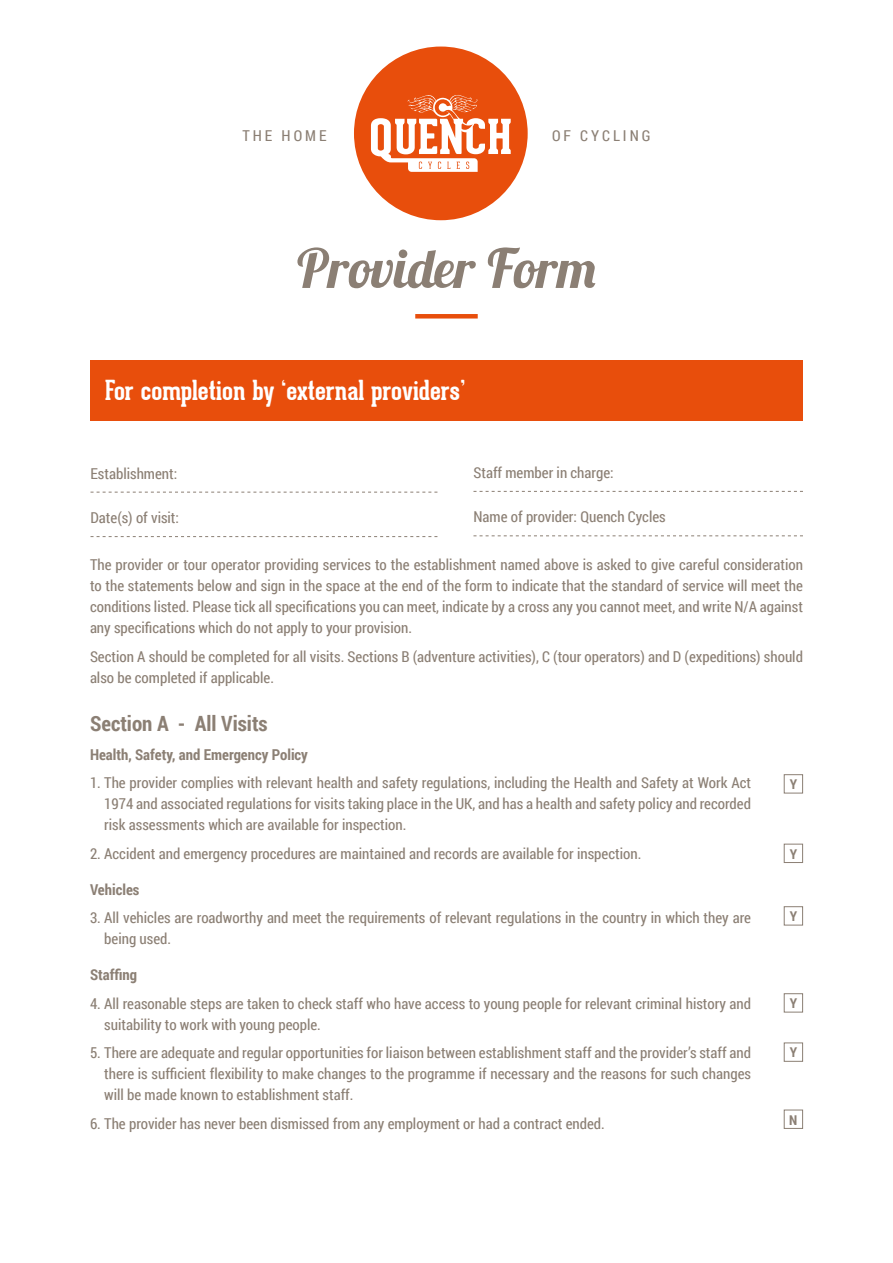
<style>
.page{position:relative;width:893px;height:1263px;background:#fff}
.page>*{position:absolute;margin:0;border:0;box-sizing:border-box;transform-origin:0 0}
.t1{font:54px "Lobster 1.3";color:#8b7f74}
.t2{font:700 27px "Geared Slab";color:#fff}
.t3{font:700 21px "Roboto Condensed";color:#8b7f74}
.t4{font:15px/21px "Roboto Condensed";color:#8b7f74;text-align:justify}
.t5{font:700 15px "Roboto Condensed";color:#8b7f74}
.t6{font:15px "Roboto Condensed";letter-spacing:.2em;color:#8b7f74}
.t7{font:700 13.5px "Roboto Condensed";color:#8b7f74}
</style>
<div class="page">
<div style="left:354px;top:47px;width:174px;height:173px;background:#e84e0c;border-radius:50%"></div>
<svg style="left:371px;top:95px;width:140px;height:77px"></svg>
<hr style="left:415px;top:314px;width:63px;height:4px;background:#e84e0c">
<div style="left:90px;top:360px;width:713px;height:60px;background:#e84e0c"></div>
<svg style="left:91px;top:492px;width:346px;height:1px"></svg>
<svg style="left:91px;top:536px;width:346px;height:1px"></svg>
<svg style="left:473px;top:491px;width:330px;height:1px"></svg>
<svg style="left:473px;top:535px;width:330px;height:1px"></svg>
<div style="left:784px;top:774px;width:19px;height:19px;border:1px solid #8b7f74"></div>
<div style="left:784px;top:844px;width:19px;height:19px;border:1px solid #8b7f74"></div>
<div style="left:784px;top:906px;width:19px;height:19px;border:1px solid #8b7f74"></div>
<div style="left:784px;top:993px;width:19px;height:19px;border:1px solid #8b7f74"></div>
<div style="left:784px;top:1042px;width:19px;height:20px;border:1px solid #8b7f74"></div>
<div style="left:784px;top:1110px;width:19px;height:19px;border:1px solid #8b7f74"></div>
<p class="t4" style="left:242px;top:125px;width:86px">THE HOME</p>
<p class="t6" style="left:552px;top:125px;width:100px">OF CYCLING</p>
<h1 class="t1" style="left:297px;top:234px;width:300px">Provider Form</h1>
<h2 class="t2" style="left:105px;top:374px;width:362px">For completion by ‘external providers’</h2>
<p class="t4" style="left:91px;top:462px;width:88px">Establishment:</p>
<p class="t4" style="left:91px;top:507px;width:90px">Date(s) of visit:</p>
<p class="t4" style="left:473px;top:461px;width:142px">Staff member in charge:</p>
<p class="t4" style="left:473px;top:506px;width:194px">Name of provider: Quench Cycles</p>
<p class="t4" style="left:90px;top:554px;width:714px">The provider or tour operator providing services to the establishment named above is asked to give careful consideration to the statements below and sign in the space at the end of the form to indicate that the standard of service will meet the conditions listed. Please tick all specifications you can meet, indicate by a cross any you cannot meet, and write N/A against any specifications which do not apply to your provision.</p>
<p class="t4" style="left:90px;top:645px;width:714px">Section A should be completed for all visits. Sections B (adventure activities), C (tour operators) and D (expeditions) should also be completed if applicable.</p>
<h3 class="t3" style="left:90px;top:709px;width:179px">Section A - All Visits</h3>
<p class="t5" style="left:90px;top:744px;width:219px">Health, Safety, and Emergency Policy</p>
<p class="t4" style="left:104px;top:772px;width:648px;text-indent:-14px">1. The provider complies with relevant health and safety regulations, including the Health and Safety at Work Act 1974 and associated regulations for visits taking place in the UK, and has a health and safety policy and recorded risk assessments which are available for inspection.</p>
<p class="t4" style="left:90px;top:842px;width:553px">2. Accident and emergency procedures are maintained and records are available for inspection.</p>
<p class="t5" style="left:90px;top:879px;width:51px">Vehicles</p>
<p class="t4" style="left:104px;top:907px;width:648px;text-indent:-14px">3. All vehicles are roadworthy and meet the requirements of relevant regulations in the country in which they are being used.</p>
<p class="t5" style="left:90px;top:964px;width:49px">Staffing</p>
<p class="t4" style="left:104px;top:992px;width:648px;text-indent:-14px">4. All reasonable steps are taken to check staff who have access to young people for relevant criminal history and suitability to work with young people.</p>
<p class="t4" style="left:104px;top:1042px;width:648px;text-indent:-14px">5. There are adequate and regular opportunities for liaison between establishment staff and the provider’s staff and there is sufficient flexibility to make changes to the programme if necessary and the reasons for such changes will be made known to establishment staff.</p>
<p class="t4" style="left:90px;top:1112px;width:516px">6. The provider has never been dismissed from any employment or had a contract ended.</p>
<p class="t7" style="left:790px;top:775px;width:9px">Y</p>
<p class="t7" style="left:790px;top:844px;width:9px">Y</p>
<p class="t7" style="left:790px;top:907px;width:9px">Y</p>
<p class="t7" style="left:790px;top:994px;width:9px">Y</p>
<p class="t7" style="left:790px;top:1043px;width:9px">Y</p>
<p class="t7" style="left:789px;top:1110px;width:10px">N</p>
</div>
